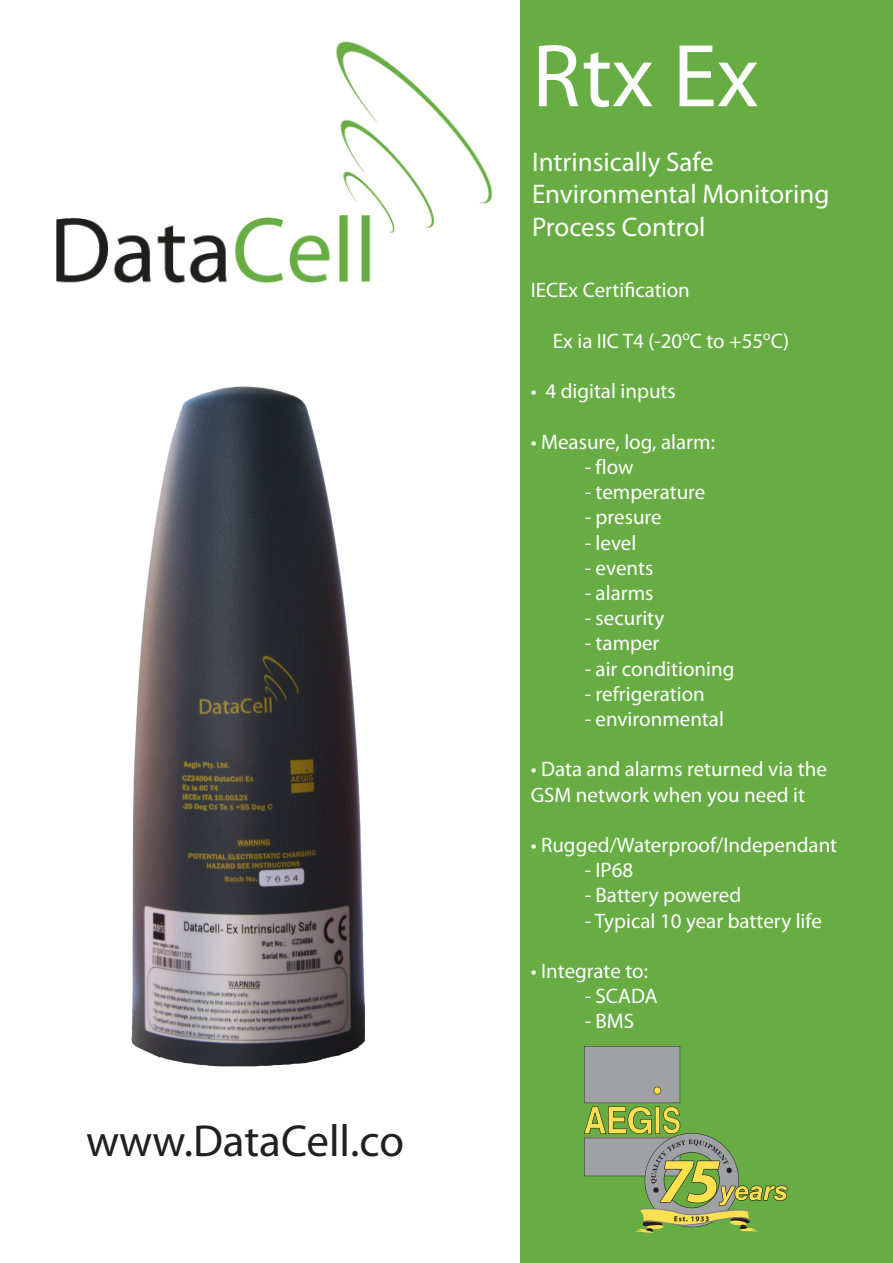
<style>
.page{position:relative;width:893px;height:1263px;background:#fff}
.page>*{position:absolute;margin:0;border:0;box-sizing:border-box;transform-origin:0 0}
.t1{font:90px "Myriad Pro";color:#fff}
.t2{font:45px "Myriad";color:#231f20}
.t3{font:27px "Myriad Pro";color:#fff}
.t4{font:21px/25.2px "Myriad Pro";color:#fff}
</style>
<div class="page">
<img style="left:56px;top:41px;width:437px;height:243px">
<div style="left:520px;top:0;width:373px;height:1263px;background:#67ad44"></div>
<svg style="left:584px;top:1046px;width:204px;height:187px"></svg>
<img style="left:131px;top:386px;width:235px;height:681px">
<p class="t2" style="left:86px;top:1119px;width:319px">www.DataCell.co</p>
<p class="t1" style="left:532px;top:21px;width:228px">Rtx Ex</p>
<p class="t3" style="left:532px;top:145px;width:183px">Intrinsically Safe</p>
<p class="t3" style="left:532px;top:178px;width:299px">Environmental Monitoring</p>
<p class="t3" style="left:532px;top:210px;width:175px">Process Control</p>
<p class="t4" style="left:531px;top:277px;width:161px">IECEx Certification</p>
<p class="t4" style="left:553px;top:328px;width:238px">Ex ia IIC T4 (-20<sup>o</sup>C to +55<sup>o</sup>C)</p>
<p class="t4" style="left:531px;top:378px;width:147px">• 4 digital inputs</p>
<p class="t4" style="left:531px;top:429px;width:186px">• Measure, log, alarm:</p>
<p class="t4" style="left:585px;top:454px;width:50px">- flow</p>
<p class="t4" style="left:585px;top:479px;width:122px">- temperature</p>
<p class="t4" style="left:585px;top:504px;width:79px">- presure</p>
<p class="t4" style="left:585px;top:529px;width:53px">- level</p>
<p class="t4" style="left:585px;top:555px;width:70px">- events</p>
<p class="t4" style="left:585px;top:580px;width:70px">- alarms</p>
<p class="t4" style="left:585px;top:605px;width:81px">- security</p>
<p class="t4" style="left:585px;top:630px;width:76px">- tamper</p>
<p class="t4" style="left:585px;top:655px;width:151px">- air conditioning</p>
<p class="t4" style="left:585px;top:681px;width:122px">- refrigeration</p>
<p class="t4" style="left:585px;top:706px;width:141px">- environmental</p>
<p class="t4" style="left:531px;top:756px;width:298px">• Data and alarms returned via the<br>GSM network when you need it</p>
<p class="t4" style="left:531px;top:832px;width:308px">• Rugged/Waterproof/Independant</p>
<p class="t4" style="left:585px;top:857px;width:50px">- IP68</p>
<p class="t4" style="left:585px;top:882px;width:158px">- Battery powered</p>
<p class="t4" style="left:585px;top:907px;width:239px">- Typical 10 year battery life</p>
<p class="t4" style="left:531px;top:958px;width:119px">• Integrate to:</p>
<p class="t4" style="left:585px;top:983px;width:74px">- SCADA</p>
<p class="t4" style="left:585px;top:1008px;width:51px">- BMS</p>
</div>
